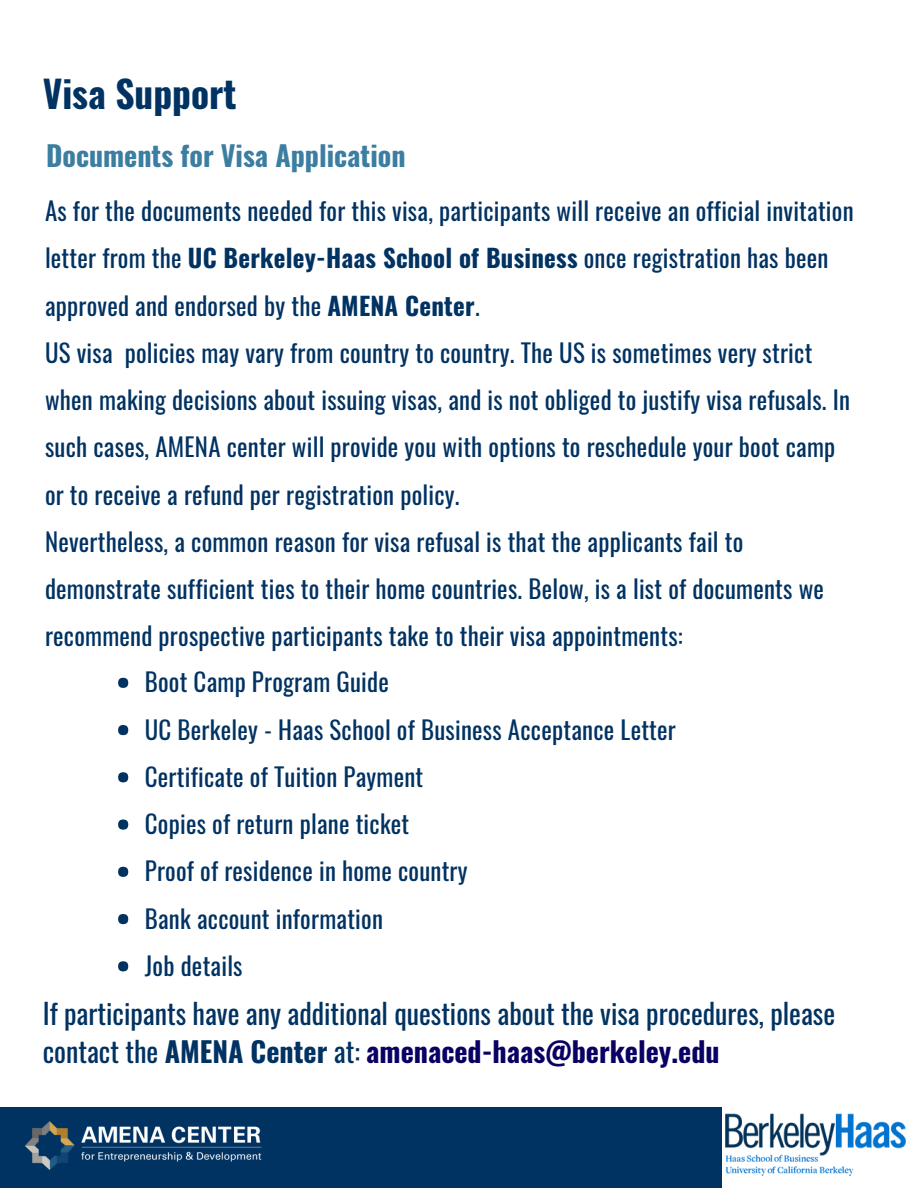
<style>
.page{position:relative;width:918px;height:1188px;background:#fff}
.page>*{position:absolute;margin:0;border:0;box-sizing:border-box;transform-origin:0 0}
.t1{font:700 37.35px "Oswald";color:#003262}
.t2{font:28.05px/38.2px "Oswald";color:#003262}
.t3{font:700 28.05px "Oswald";color:#3b7ea1}
.t4{font:24.9px "Oswald";letter-spacing:.01em;color:#003262}
.s1{font-weight:700}
.s2{font-weight:700;color:#0a0063}
</style>
<div class="page">
<div style="left:0;top:1107px;width:721px;height:81px;background:#003262"></div>
<img style="left:25px;top:1121px;width:237px;height:49px">
<img style="left:726px;top:1114px;width:180px;height:62px">
<div style="left:118px;top:678px;width:10px;height:10px;background:#003262;border-radius:50%"></div>
<div style="left:118px;top:725px;width:10px;height:10px;background:#003262;border-radius:50%"></div>
<div style="left:118px;top:772px;width:10px;height:10px;background:#003262;border-radius:50%"></div>
<div style="left:118px;top:820px;width:10px;height:10px;background:#003262;border-radius:50%"></div>
<div style="left:118px;top:867px;width:10px;height:10px;background:#003262;border-radius:50%"></div>
<div style="left:118px;top:914px;width:10px;height:10px;background:#003262;border-radius:50%"></div>
<div style="left:118px;top:961px;width:10px;height:10px;background:#003262;border-radius:50%"></div>
<h1 class="t1" style="left:43px;top:65px;width:195px">Visa Support</h1>
<p class="t3" style="left:46px;top:133px;width:361px">Documents for Visa Application</p>
<p class="t4" style="left:45px;top:191px;width:810px">As for the documents needed for this visa, participants will receive an official invitation</p>
<p class="t4" style="left:45px;top:239px;width:785px">letter from the <span class="s1">UC Berkeley-Haas School of Business</span> once registration has been</p>
<p class="t4" style="left:45px;top:286px;width:436px">approved and endorsed by the <span class="s1">AMENA Center</span>.</p>
<p class="t4" style="left:45px;top:333px;width:769px">US visa policies may vary from country to country. The US is sometimes very strict</p>
<p class="t4" style="left:45px;top:380px;width:807px">when making decisions about issuing visas, and is not obliged to justify visa refusals. In</p>
<p class="t4" style="left:45px;top:428px;width:792px">such cases, AMENA center will provide you with options to reschedule your boot camp</p>
<p class="t4" style="left:45px;top:475px;width:416px">or to receive a refund per registration policy.</p>
<p class="t4" style="left:45px;top:522px;width:700px">Nevertheless, a common reason for visa refusal is that the applicants fail to</p>
<p class="t4" style="left:45px;top:569px;width:781px">demonstrate sufficient ties to their home countries. Below, is a list of documents we</p>
<p class="t4" style="left:45px;top:617px;width:639px">recommend prospective participants take to their visa appointments:</p>
<p class="t4" style="left:145px;top:663px;width:246px">Boot Camp Program Guide</p>
<p class="t4" style="left:145px;top:710px;width:533px">UC Berkeley - Haas School of Business Acceptance Letter</p>
<p class="t4" style="left:145px;top:757px;width:280px">Certificate of Tuition Payment</p>
<p class="t4" style="left:145px;top:804px;width:266px">Copies of return plane ticket</p>
<p class="t4" style="left:145px;top:852px;width:324px">Proof of residence in home country</p>
<p class="t4" style="left:145px;top:899px;width:240px">Bank account information</p>
<p class="t4" style="left:145px;top:946px;width:99px">Job details</p>
<p class="t2" style="left:43px;top:993px;width:794px">If participants have any additional questions about the visa procedures, please contact the <span class="s1">AMENA Center</span> at: <span class="s2">amenaced-haas@berkeley.edu</span></p>
</div>
